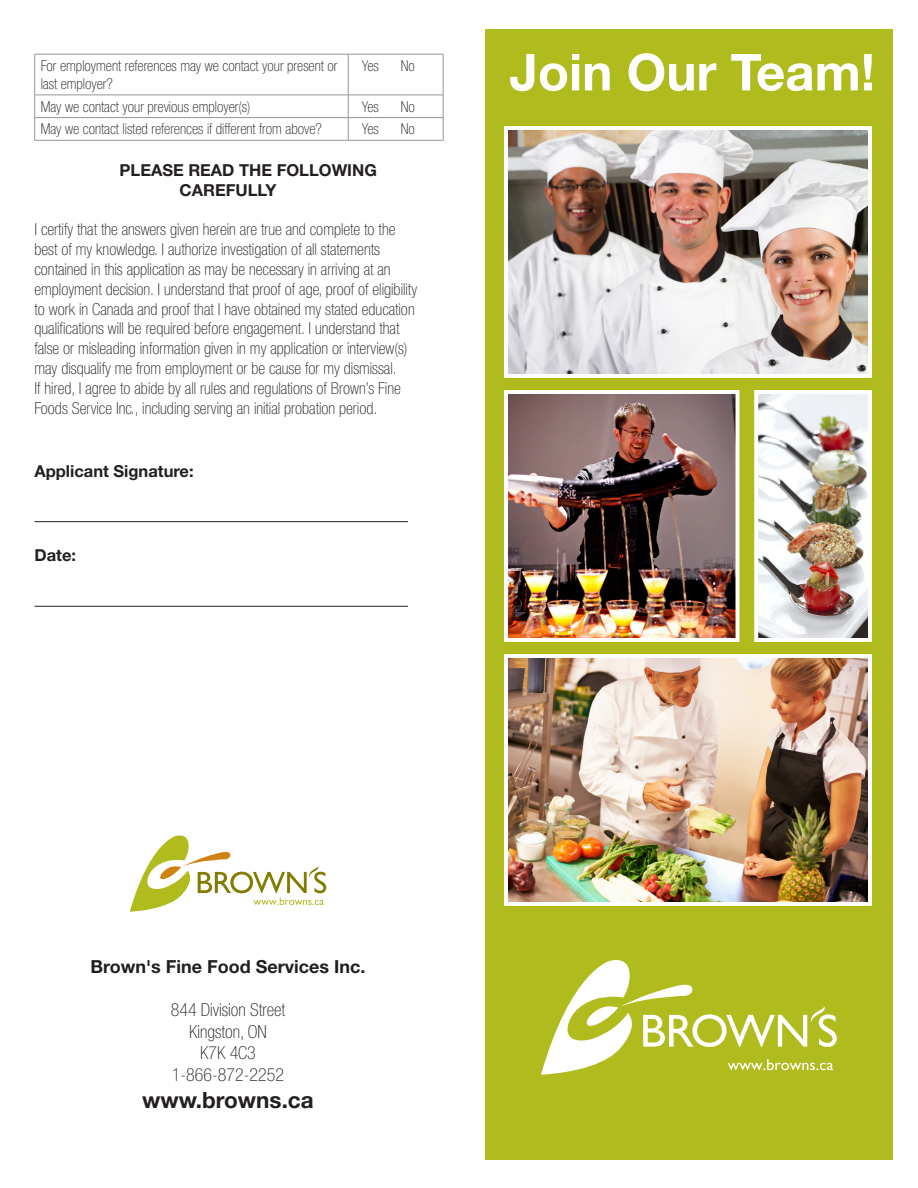
<style>
.page{position:relative;width:918px;height:1188px;background:#fff}
.page>*{position:absolute;margin:0;border:0;box-sizing:border-box;transform-origin:0 0}
.t1{font:700 51px "Helvetica Neue LT Std";color:#fff}
.t2{font:700 22.5px "Helvetica Neue LT Std";color:#231f20}
.t3{font:100 condensed 18px/21.6px "Helvetica Neue LT Std";color:#231f20;text-align:center}
.t4{font:700 18px "Helvetica Neue LT Std";color:#231f20}
.heading_7{font:100 condensed 16.5px/19.8px "Helvetica Neue LT Std";color:#231f20}
.heading_7-2{font:700 16.5px/19.8px "Helvetica Neue LT Std";color:#231f20}
.t5{font:100 condensed 15px/18px "Helvetica Neue LT Std";color:#231f20}
</style>
<div class="page">
<div style="left:485px;top:29px;width:407px;height:1131px;background:#b0bb1d"></div>
<svg style="left:541px;top:960px;width:296px;height:115px"></svg>
<hr style="left:34px;top:521px;width:374px;height:1px;background:#231f20">
<hr style="left:34px;top:606px;width:374px;height:1px;background:#231f20">
<hr style="left:34px;top:54px;width:314px;height:1px;background:#939598">
<hr style="left:34px;top:54px;width:1px;height:41px;background:#939598">
<hr style="left:348px;top:54px;width:95px;height:1px;background:#939598">
<hr style="left:348px;top:54px;width:1px;height:41px;background:#939598">
<hr style="left:443px;top:54px;width:1px;height:41px;background:#939598">
<hr style="left:34px;top:95px;width:314px;height:1px;background:#939598">
<hr style="left:348px;top:95px;width:95px;height:1px;background:#939598">
<hr style="left:34px;top:117px;width:314px;height:1px;background:#939598">
<svg style="left:34px;top:95px;width:1px;height:45px"></svg>
<hr style="left:348px;top:117px;width:95px;height:1px;background:#939598">
<svg style="left:348px;top:95px;width:1px;height:45px"></svg>
<svg style="left:443px;top:95px;width:1px;height:45px"></svg>
<hr style="left:34px;top:140px;width:314px;height:1px;background:#939598">
<hr style="left:348px;top:140px;width:95px;height:1px;background:#939598">
<img style="left:509px;top:131px;width:358px;height:242px">
<div style="left:504px;top:126px;width:368px;height:252px;border:4px solid #fff"></div>
<img style="left:509px;top:395px;width:225px;height:242px">
<div style="left:504px;top:390px;width:235px;height:252px;border:4px solid #fff"></div>
<img style="left:759px;top:395px;width:108px;height:242px">
<div style="left:754px;top:390px;width:118px;height:252px;border:4px solid #fff"></div>
<img style="left:509px;top:659px;width:358px;height:242px">
<div style="left:504px;top:654px;width:368px;height:252px;border:4px solid #fff"></div>
<svg style="left:130px;top:836px;width:196px;height:76px"></svg>
<p class="t5" style="left:41px;top:57px;width:298px">For employment references may we contact your present or last employer?</p>
<p class="t5" style="left:362px;top:57px;width:19px">Yes</p>
<p class="t5" style="left:401px;top:57px;width:16px">No</p>
<p class="t5" style="left:41px;top:97px;width:211px">May we contact your previous employer(s)</p>
<p class="t5" style="left:362px;top:97px;width:19px">Yes</p>
<p class="t5" style="left:401px;top:97px;width:16px">No</p>
<p class="t5" style="left:41px;top:120px;width:283px">May we contact listed references if different from above?</p>
<p class="t5" style="left:362px;top:120px;width:19px">Yes</p>
<p class="t5" style="left:401px;top:120px;width:16px">No</p>
<p class="heading_7-2" style="left:180px;top:160px;width:199px;text-indent:-60px">PLEASE READ THE FOLLOWING<br>CAREFULLY</p>
<p class="heading_7" style="left:35px;top:219px;width:384px">I certify that the answers given herein are true and complete to the best of my knowledge. I authorize investigation of all statements contained in this application as may be necessary in arriving at an employment decision. I understand that proof of age, proof of eligibility to work in Canada and proof that I have obtained my stated education qualifications will be required before engagement. I understand that false or misleading information given in my application or interview(s) may disqualify me from employment or be cause for my dismissal.<br>If hired, I agree to abide by all rules and regulations of Brown’s Fine Foods Service Inc., including serving an initial probation period.</p>
<p class="heading_7-2" style="left:35px;top:460px;width:161px">Applicant Signature:</p>
<p class="heading_7-2" style="left:34px;top:545px;width:43px">Date:</p>
<p class="t1" style="left:510px;top:41px;width:367px">Join Our Team!</p>
<p class="t4" style="left:90px;top:955px;width:277px">Brown's Fine Food Services Inc.</p>
<p class="t3" style="left:171px;top:999px;width:116px">844 Division Street<br>Kingston, ON<br>K7K 4C3<br>1-866-872-2252</p>
<p class="t2" style="left:142px;top:1086px;width:173px">www.browns.ca</p>
</div>
